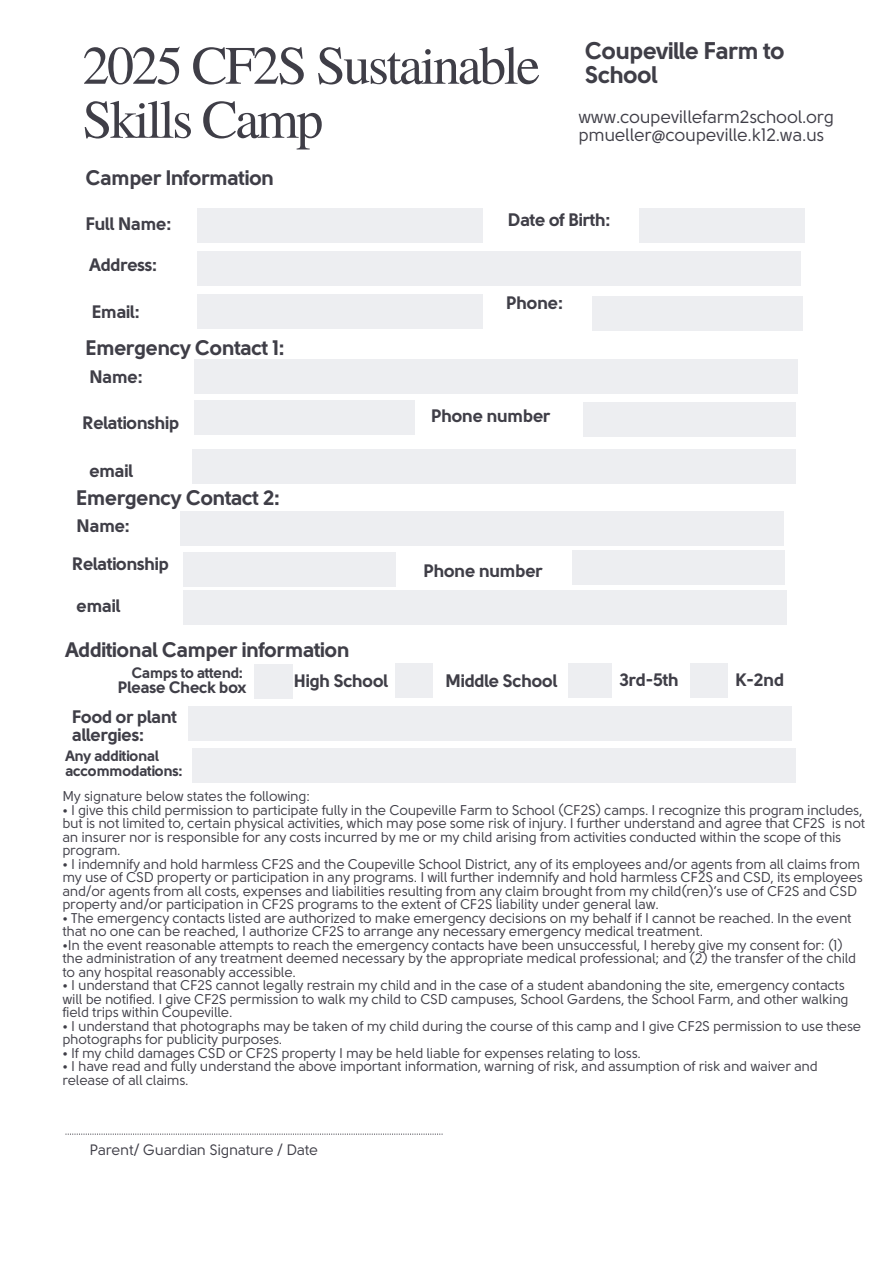
<style>
.page{position:relative;width:894px;height:1264px;background:#fff}
.page>*{position:absolute;margin:0;border:0;box-sizing:border-box;transform-origin:0 0}
.t1{font:54px/54px "Te X Gyre Termes";letter-spacing:-.045em;color:#3f3e47}
.t2{font:700 24px/23.7px "Solomon Sans";letter-spacing:-.025em;color:#3f3e47}
.t3{font:700 21px "Solomon Sans";letter-spacing:-.025em;color:#3f3e47}
.t4{font:700 18px/18px "Solomon Sans";letter-spacing:-.025em;color:#3f3e47}
.t5{font:18px/18px "Solomon Sans";letter-spacing:-.025em;color:#3f3e47}
.t6{font:700 16.5px "Solomon Sans";letter-spacing:-.025em;color:#3f3e47}
.t7{font:700 15px/14.7px "Solomon Sans";letter-spacing:-.025em;color:#3f3e47}
.t8{font:15px "Solomon Sans";letter-spacing:-.025em;color:#3f3e47}
.t9{font:14.1px/13.5px "Solomon Sans";letter-spacing:-.025em;color:#3f3e47}
</style>
<div class="page">
<div style="left:193px;top:359px;width:604px;height:34px;background:#edeef1"></div>
<div style="left:191px;top:449px;width:604px;height:34px;background:#edeef1"></div>
<div style="left:193px;top:400px;width:221px;height:34px;background:#edeef1"></div>
<div style="left:583px;top:402px;width:212px;height:34px;background:#edeef1"></div>
<div style="left:197px;top:208px;width:285px;height:34px;background:#edeef1"></div>
<div style="left:639px;top:208px;width:165px;height:34px;background:#edeef1"></div>
<div style="left:592px;top:296px;width:210px;height:34px;background:#edeef1"></div>
<div style="left:197px;top:294px;width:285px;height:34px;background:#edeef1"></div>
<div style="left:197px;top:252px;width:603px;height:34px;background:#edeef1"></div>
<svg style="left:65px;top:1133px;width:377px;height:1px"></svg>
<div style="left:180px;top:511px;width:604px;height:34px;background:#edeef1"></div>
<div style="left:572px;top:551px;width:212px;height:34px;background:#edeef1"></div>
<div style="left:183px;top:552px;width:212px;height:34px;background:#edeef1"></div>
<div style="left:183px;top:590px;width:603px;height:34px;background:#edeef1"></div>
<div style="left:188px;top:706px;width:603px;height:34px;background:#edeef1"></div>
<div style="left:191px;top:748px;width:604px;height:34px;background:#edeef1"></div>
<div style="left:255px;top:664px;width:38px;height:34px;background:#edeef1"></div>
<div style="left:395px;top:663px;width:38px;height:34px;background:#edeef1"></div>
<div style="left:567px;top:663px;width:44px;height:34px;background:#edeef1"></div>
<div style="left:689px;top:663px;width:38px;height:34px;background:#edeef1"></div>
<h3 class="t1" style="left:82px;top:36px;width:459px">2025 CF2S Sustainable<br>Skills Camp</h3>
<h4 class="t3" style="left:86px;top:168px;width:190px">Camper Information</h4>
<h4 class="t2" style="left:585px;top:40px;width:201px">Coupeville Farm to<br>School</h4>
<h4 class="t5" style="left:578px;top:109px;width:257px">www.coupevillefarm2school.org pmueller@coupeville.k12.wa.us</h4>
<h4 class="t4" style="left:86px;top:216px;width:87px">Full Name:</h4>
<h4 class="t4" style="left:508px;top:211px;width:104px">Date of Birth:</h4>
<h4 class="t4" style="left:89px;top:257px;width:70px">Address:</h4>
<h6 class="t4" style="left:92px;top:303px;width:49px">Email:</h6>
<h4 class="t3" style="left:86px;top:338px;width:200px">Emergency Contact 1:</h4>
<h1 class="t4" style="left:89px;top:369px;width:55px">Name:</h1>
<h2 class="t4" style="left:83px;top:414px;width:99px">Relationship</h2>
<h3 class="t4" style="left:89px;top:463px;width:45px">email</h3>
<h3 class="t4" style="left:506px;top:295px;width:59px">Phone:</h3>
<h5 class="t4" style="left:431px;top:407px;width:121px">Phone number</h5>
<h4 class="t3" style="left:77px;top:488px;width:205px">Emergency Contact 2:</h4>
<h4 class="t4" style="left:77px;top:517px;width:55px">Name:</h4>
<h6 class="t4" style="left:72px;top:556px;width:99px">Relationship</h6>
<p class="t4" style="left:423px;top:562px;width:121px">Phone number</p>
<p class="t4" style="left:77px;top:597px;width:45px">email</p>
<p class="t3" style="left:65px;top:640px;width:286px">Additional Camper information</p>
<p class="t7" style="left:132px;top:666px;width:113px">Camps to attend:</p>
<p class="t6" style="left:118px;top:680px;width:130px">Please Check box</p>
<p class="t4" style="left:294px;top:672px;width:96px">High School</p>
<p class="t4" style="left:445px;top:672px;width:113px">Middle School</p>
<p class="t4" style="left:619px;top:671px;width:61px">3rd-5th</p>
<p class="t4" style="left:735px;top:671px;width:50px">K-2nd</p>
<p class="t4" style="left:72px;top:708px;width:107px">Food or plant allergies:</p>
<p class="t7" style="left:65px;top:749px;width:119px">Any additional accommodations:</p>
<h4 class="t9" style="left:62px;top:790px;width:249px">My signature below states the following:</h4>
<h4 class="t9" style="left:62px;top:803px;width:804px">• I give this child permission to participate fully in the Coupeville Farm to School (CF2S) camps. I recognize this program includes, but is not limited to, certain physical activities, which may pose some risk of injury. I further understand and agree that CF2S is not an insurer nor is responsible for any costs incurred by me or my child arising from activities conducted within the scope of this program.</h4>
<h4 class="t9" style="left:62px;top:857px;width:802px">• I indemnify and hold harmless CF2S and the Coupeville School District, any of its employees and/or agents from all claims from my use of CSD property or participation in any programs. I will further indemnify and hold harmless CF2S and CSD, its employees and/or agents from all costs, expenses and liabilities resulting from any claim brought from my child(ren)’s use of CF2S and CSD property and/or participation in CF2S programs to the extent of CF2S liability under general law.</h4>
<h4 class="t9" style="left:62px;top:911px;width:790px">• The emergency contacts listed are authorized to make emergency decisions on my behalf if I cannot be reached. In the event that no one can be reached, I authorize CF2S to arrange any necessary emergency medical treatment.</h4>
<h3 class="t9" style="left:62px;top:938px;width:795px">•In the event reasonable attempts to reach the emergency contacts have been unsuccessful, I hereby give my consent for: (1) the administration of any treatment deemed necessary by the appropriate medical professional; and (2) the transfer of the child to any hospital reasonably accessible.</h3>
<h4 class="t9" style="left:62px;top:979px;width:787px">• I understand that CF2S cannot legally restrain my child and in the case of a student abandoning the site, emergency contacts will be notified. I give CF2S permission to walk my child to CSD campuses, School Gardens, the School Farm, and other walking field trips within Coupeville.</h4>
<h4 class="t9" style="left:62px;top:1019px;width:800px">• I understand that photographs may be taken of my child during the course of this camp and I give CF2S permission to use these photographs for publicity purposes.</h4>
<h4 class="t9" style="left:62px;top:1046px;width:580px">• If my child damages CSD or CF2S property I may be held liable for expenses relating to loss.</h4>
<h4 class="t9" style="left:62px;top:1060px;width:756px">• I have read and fully understand the above important information, warning of risk, and assumption of risk and waiver and release of all claims.</h4>
<h4 class="t8" style="left:89px;top:1142px;width:230px">Parent/ Guardian Signature / Date</h4>
</div>
